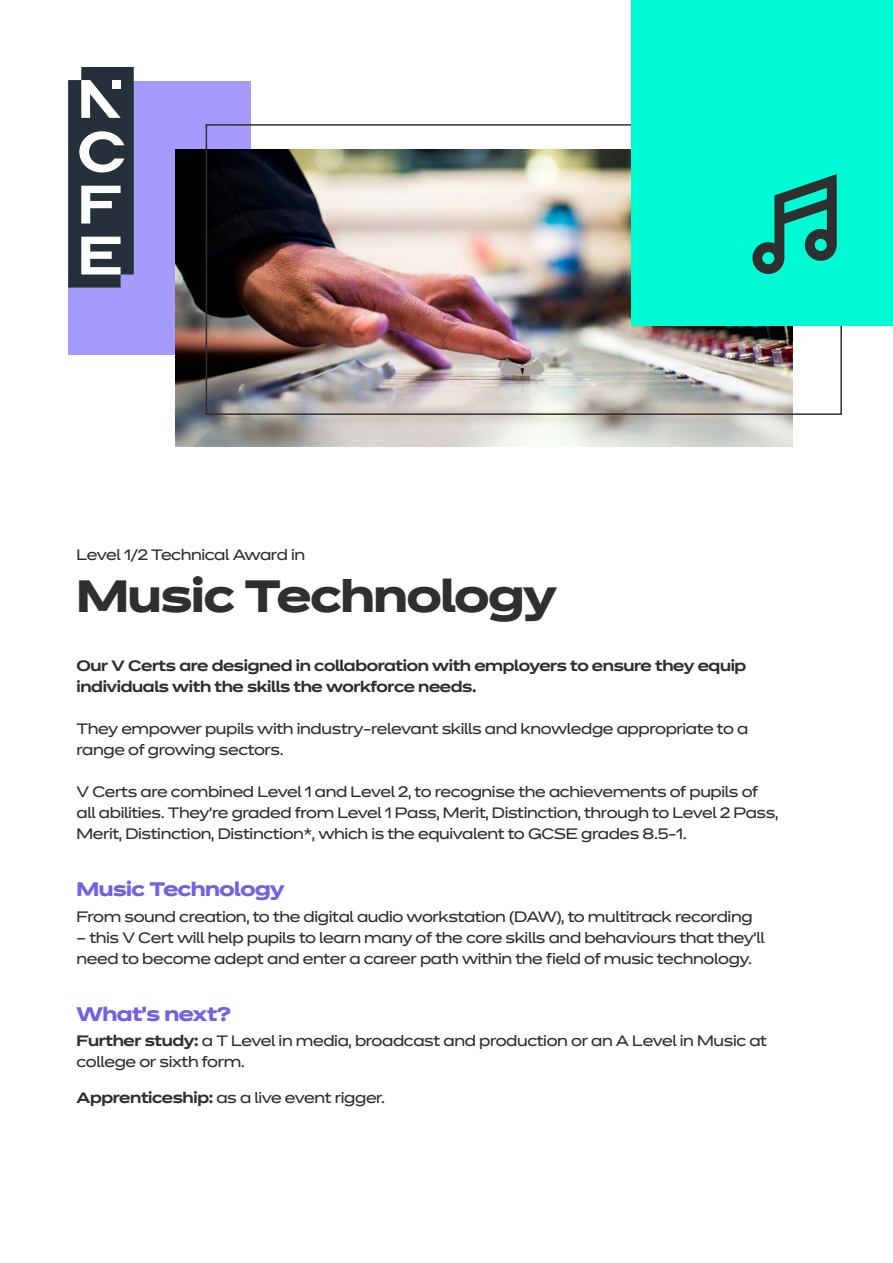
<style>
.page{position:relative;width:893px;height:1263px;background:#fff}
.page>*{position:absolute;margin:0;border:0;box-sizing:border-box;transform-origin:0 0}
.t1{font:700 45px "Dinamit";letter-spacing:-.025em;color:#2f2f2f}
.t2{font:700 19.5px "Dinamit";letter-spacing:-.025em;color:#7561df}
.t3{font:15px/21px "Dinamit";letter-spacing:-.025em;color:#2f2f2f}
.t4{font:600 15px/21px "Dinamit";letter-spacing:-.025em;color:#2f2f2f}
.s1{font-weight:600}
</style>
<div class="page">
<div style="left:68px;top:81px;width:183px;height:274px;background:#a59bfd"></div>
<img style="left:176px;top:149px;width:616px;height:298px">
<div style="left:206px;top:124px;width:636px;height:291px;border:2px solid #2f2f2f"></div>
<svg style="left:68px;top:67px;width:66px;height:221px;background:#5a626d"></svg>
<div style="left:631px;top:0;width:262px;height:325px;background:#00fad3"></div>
<svg style="left:752px;top:174px;width:85px;height:100px"></svg>
<p class="t3" style="left:77px;top:543px;width:230px">Level 1/2 Technical Award in</p>
<h1 class="t1" style="left:77px;top:557px;width:482px">Music Technology</h1>
<p class="t4" style="left:77px;top:654px;width:671px">Our V Certs are designed in collaboration with employers to ensure they equip individuals with the skills the workforce needs.</p>
<p class="t3" style="left:77px;top:717px;width:673px">They empower pupils with industry-relevant skills and knowledge appropriate to a range of growing sectors.</p>
<p class="t3" style="left:77px;top:780px;width:703px">V Certs are combined Level 1 and Level 2, to recognise the achievements of pupils of all abilities. They’re graded from Level 1 Pass, Merit, Distinction, through to Level 2 Pass,<br>Merit, Distinction, Distinction*, which is the equivalent to GCSE grades 8.5-1.</p>
<h2 class="t2" style="left:77px;top:872px;width:210px">Music Technology</h2>
<p class="t3" style="left:77px;top:904px;width:678px">From sound creation, to the digital audio workstation (DAW), to multitrack recording</p>
<p class="t3" style="left:77px;top:925px;width:690px">– this V Cert will help pupils to learn many of the core skills and behaviours that they’ll need to become adept and enter a career path within the field of music technology.</p>
<h2 class="t2" style="left:77px;top:997px;width:156px">What’s next?</h2>
<p class="t3" style="left:77px;top:1028px;width:692px"><span class="s1">Further study:</span> a T Level in media, broadcast and production or an A Level in Music at college or sixth form.</p>
<p class="t3" style="left:77px;top:1085px;width:310px"><span class="s1">Apprenticeship:</span> as a live event rigger.</p>
</div>
